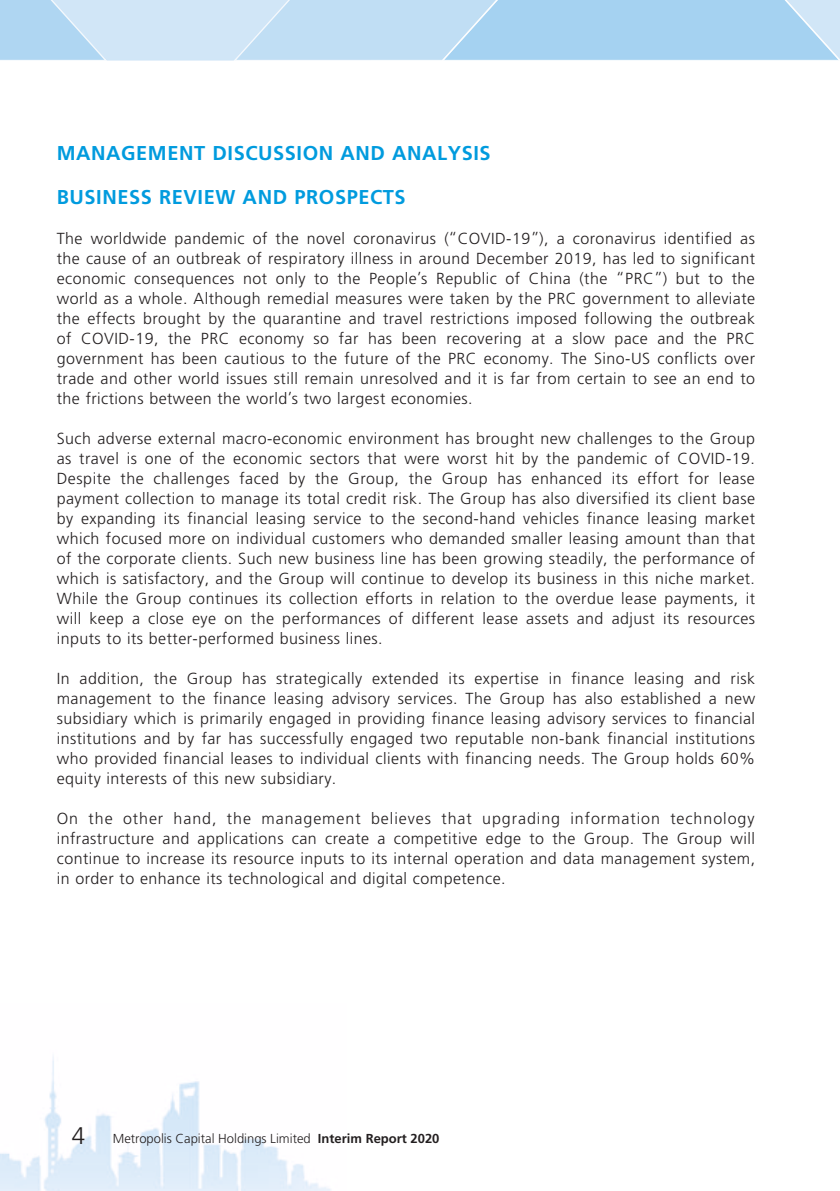
<style>
.page{position:relative;width:840px;height:1191px;background:#fff}
.page>*{position:absolute;margin:0;border:0;box-sizing:border-box;transform-origin:0 0}
.t1{font:700 20px "Frutiger LT Std";letter-spacing:.03em;color:#009bde}
.t2{font:300 16px/20px "Frutiger LT Std";letter-spacing:.03em;color:#231f20;text-align:justify}
.t3{font:300 13px "Frutiger LT Std";color:#231f20}
.s1{font-size:24px}
.s2{font-weight:700}
</style>
<div class="page">
<img style="left:0;top:1057px;width:331px;height:134px">
<svg style="left:0;top:0;width:840px;height:61px;background:#b9dbf3"></svg>
<p class="t1" style="left:57px;top:141px;width:435px">MANAGEMENT DISCUSSION AND ANALYSIS</p>
<p class="t1" style="left:57px;top:185px;width:350px">BUSINESS REVIEW AND PROSPECTS</p>
<p class="t2" style="left:57px;top:228px;width:699px">The worldwide pandemic of the novel coronavirus (“COVID-19”), a coronavirus identified as the cause of an outbreak of respiratory illness in around December 2019, has led to significant economic consequences not only to the People’s Republic of China (the “PRC”) but to the world as a whole. Although remedial measures were taken by the PRC government to alleviate the effects brought by the quarantine and travel restrictions imposed following the outbreak of COVID-19, the PRC economy so far has been recovering at a slow pace and the PRC government has been cautious to the future of the PRC economy. The Sino-US conflicts over trade and other world issues still remain unresolved and it is far from certain to see an end to the frictions between the world’s two largest economies.</p>
<p class="t2" style="left:57px;top:428px;width:699px">Such adverse external macro-economic environment has brought new challenges to the Group as travel is one of the economic sectors that were worst hit by the pandemic of COVID-19.<br>Despite the challenges faced by the Group, the Group has enhanced its effort for lease payment collection to manage its total credit risk. The Group has also diversified its client base by expanding its financial leasing service to the second-hand vehicles finance leasing market which focused more on individual customers who demanded smaller leasing amount than that of the corporate clients. Such new business line has been growing steadily, the performance of which is satisfactory, and the Group will continue to develop its business in this niche market.<br>While the Group continues its collection efforts in relation to the overdue lease payments, it will keep a close eye on the performances of different lease assets and adjust its resources inputs to its better-performed business lines.</p>
<p class="t2" style="left:57px;top:668px;width:699px">In addition, the Group has strategically extended its expertise in finance leasing and risk management to the finance leasing advisory services. The Group has also established a new subsidiary which is primarily engaged in providing finance leasing advisory services to financial institutions and by far has successfully engaged two reputable non-bank financial institutions who provided financial leases to individual clients with financing needs. The Group holds 60% equity interests of this new subsidiary.</p>
<p class="t2" style="left:57px;top:808px;width:699px">On the other hand, the management believes that upgrading information technology infrastructure and applications can create a competitive edge to the Group. The Group will continue to increase its resource inputs to its internal operation and data management system, in order to enhance its technological and digital competence.</p>
<p class="t3" style="left:72px;top:1131px;width:369px"><span class="s1">4</span> Metropolis Capital Holdings Limited <span class="s2">Interim Report 2020</span></p>
</div>
